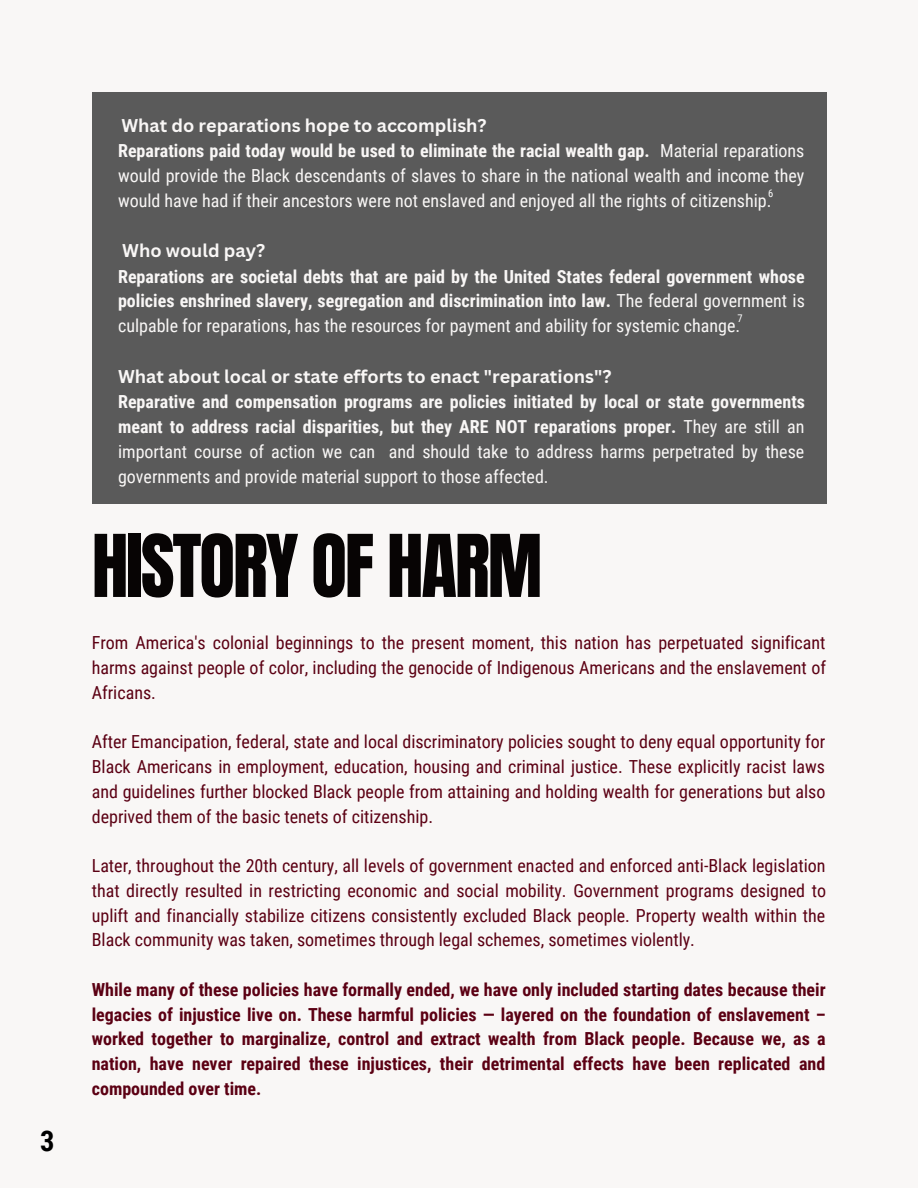
<style>
.page{position:relative;width:918px;height:1188px;background:#f9f7f6}
.page>*{position:absolute;margin:0;border:0;box-sizing:border-box;transform-origin:0 0}
.t1{font:73.5px "Anton";letter-spacing:-.03em;color:#070404}
.t2{font:700 28.5px "Roboto Condensed";color:#000}
.t3{font:18px/24.8px "Roboto Condensed";color:#5b0013;text-align:justify}
.t4{font:700 18px/24.8px "Roboto Condensed";color:#f9f7f6;text-align:justify}
.t5{font:700 18px/24.8px "Roboto Condensed";color:#5b0013;text-align:justify}
.t6{font:18px/24.8px "Roboto Condensed";color:#f9f7f6;text-align:justify}
.t7{font:700 18px "Canva Sans";color:#f9f7f6}
.t8{font:10.5px "Roboto Condensed";color:#fff}
.s1{font-weight:700}
.s2{font-weight:400}
</style>
<div class="page">
<div style="left:92px;top:92px;width:734px;height:412px;background:#5a5a5a"></div>
<h2 class="t2" style="left:40px;top:1124px;width:16px">3</h2>
<p class="t7" style="left:121px;top:112px;width:367px">What do reparations hope to accomplish?</p>
<p class="t6" style="left:118px;top:139px;width:688px"><span class="s1">Reparations paid today would be used to eliminate the racial wealth gap.</span> Material reparations would provide the Black descendants of slaves to share in the national wealth and income they would have had if their ancestors were not enslaved and enjoyed all the rights of citizenship.</p>
<p class="t8" style="left:768px;top:187px;width:7px">6</p>
<p class="t7" style="left:122px;top:238px;width:144px">Who would pay?</p>
<p class="t4" style="left:118px;top:264px;width:688px">Reparations are societal debts that are paid by the United States federal government whose policies enshrined slavery, segregation and discrimination into law. <span class="s2">The federal government is culpable for reparations, has the resources for payment and ability for systemic change.</span></p>
<p class="t8" style="left:738px;top:313px;width:7px">7</p>
<p class="t7" style="left:118px;top:363px;width:495px">What about local or state efforts to enact "reparations"?</p>
<p class="t4" style="left:118px;top:390px;width:688px">Reparative and compensation programs are policies initiated by local or state governments meant to address racial disparities, but they ARE NOT reparations proper. <span class="s2">They are still an important course of action we can and should take to address harms perpetrated by these governments and provide material support to those affected.</span></p>
<h1 class="t1" style="left:92px;top:513px;width:452px">HISTORY OF HARM</h1>
<p class="t3" style="left:92px;top:631px;width:736px">From America's colonial beginnings to the present moment, this nation has perpetuated significant harms against people of color, including the genocide of Indigenous Americans and the enslavement of Africans.</p>
<p class="t3" style="left:92px;top:730px;width:735px">After Emancipation, federal, state and local discriminatory policies sought to deny equal opportunity for Black Americans in employment, education, housing and criminal justice. These explicitly racist laws and guidelines further blocked Black people from attaining and holding wealth for generations but also deprived them of the basic tenets of citizenship.</p>
<p class="t3" style="left:92px;top:854px;width:736px">Later, throughout the 20th century, all levels of government enacted and enforced anti-Black legislation that directly resulted in restricting economic and social mobility. Government programs designed to uplift and financially stabilize citizens consistently excluded Black people. Property wealth within the Black community was taken, sometimes through legal schemes, sometimes violently.</p>
<p class="t5" style="left:92px;top:977px;width:735px">While many of these policies have formally ended, we have only included starting dates because their legacies of injustice live on. These harmful policies — layered on the foundation of enslavement – worked together to marginalize, control and extract wealth from Black people. Because we, as a nation, have never repaired these injustices, their detrimental effects have been replicated and compounded over time.</p>
</div>
